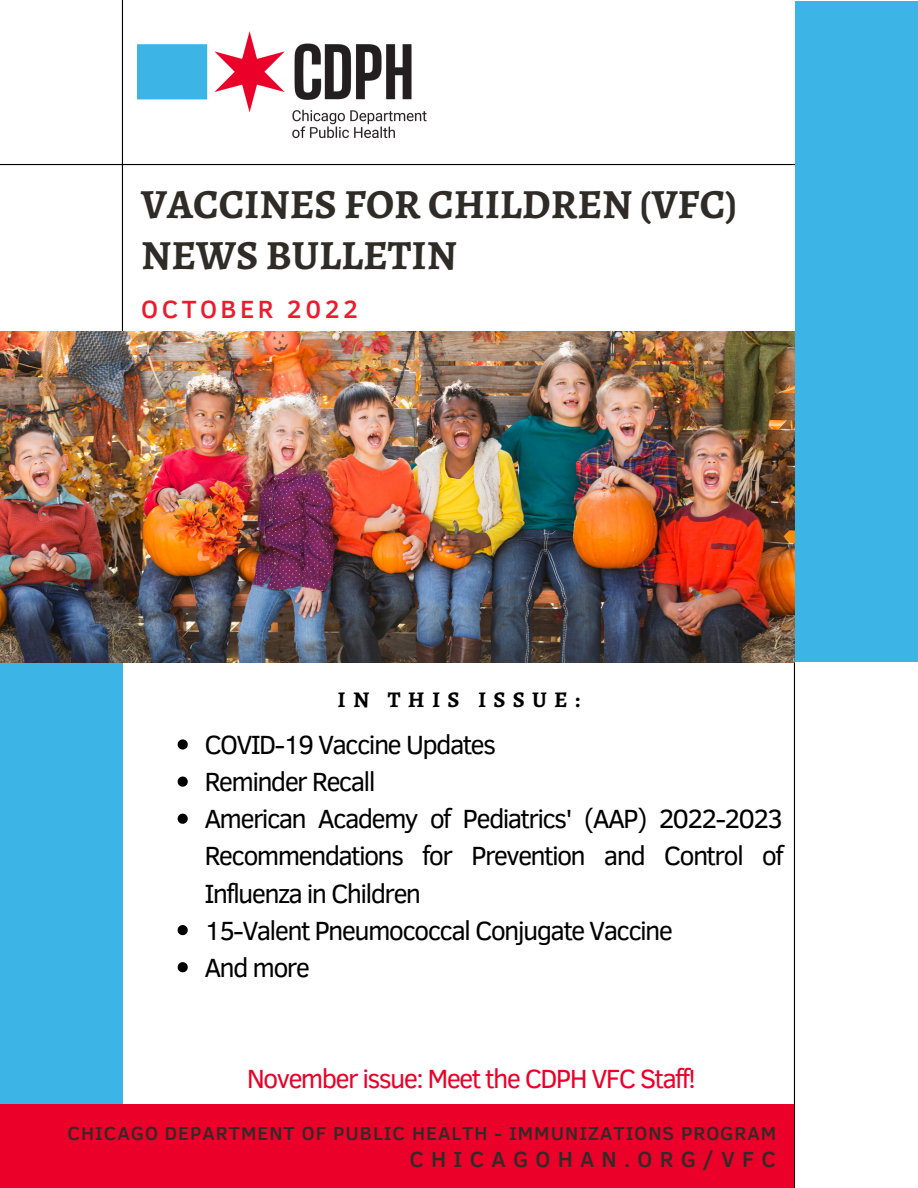
<style>
.page{position:relative;width:918px;height:1188px;background:#fff}
.page>*{position:absolute;margin:0;border:0;box-sizing:border-box;transform-origin:0 0}
.t1{font:700 41.55px/50.7px "Alegreya";color:#2f2c27}
.t2{font:27px/37.2px "Clear Sans";letter-spacing:-.065em;color:#000}
.t3{font:27px "Clear Sans";letter-spacing:-.065em;color:#ea0029}
.t4{font:500 25.5px "Clear Sans";letter-spacing:.135em;color:#ea1c2d}
.t5{font:700 22.5px "Alegreya";letter-spacing:.325em;color:#000}
.t6{font:500 22.35px "Clear Sans";letter-spacing:.325em;color:#2f2c27}
.t7{font:500 19.35px "Clear Sans";letter-spacing:.05em;color:#2f2c27}
</style>
<div class="page">
<hr style="left:0;top:164px;width:800px;height:1px;background:#000">
<hr style="left:122px;top:0;width:1px;height:467px;background:#000">
<hr style="left:794px;top:639px;width:1px;height:549px;background:#000">
<div style="left:795px;top:2px;width:123px;height:660px;background:#3cb4e5"></div>
<div style="left:0;top:638px;width:123px;height:550px;background:#3cb4e5"></div>
<div style="left:0;top:1104px;width:794px;height:84px;background:#ea0029"></div>
<img style="left:0;top:332px;width:794px;height:330px">
<img style="left:138px;top:31px;width:289px;height:107px">
<svg style="left:178px;top:739px;width:10px;height:11px"></svg>
<svg style="left:178px;top:777px;width:10px;height:10px"></svg>
<svg style="left:178px;top:814px;width:10px;height:10px"></svg>
<svg style="left:178px;top:925px;width:10px;height:10px"></svg>
<svg style="left:178px;top:962px;width:10px;height:10px"></svg>
<h1 class="t1" style="left:141px;top:179px;width:598px">VACCINES FOR CHILDREN (VFC)<br>NEWS BULLETIN</h1>
<p class="t4" style="left:141px;top:291px;width:218px">OCTOBER 2022</p>
<p class="t5" style="left:338px;top:684px;width:244px">IN THIS ISSUE:</p>
<p class="t2" style="left:204px;top:725px;width:581px">COVID-19 Vaccine Updates<br>Reminder Recall<br>American Academy of Pediatrics' (AAP) 2022-2023<br>Recommendations for Prevention and Control of<br>Influenza in Children<br>15-Valent Pneumococcal Conjugate Vaccine<br>And more</p>
<p class="t3" style="left:247px;top:1059px;width:450px">November issue: Meet the CDPH VFC Staff!</p>
<p class="t7" style="left:67px;top:1119px;width:710px">CHICAGO DEPARTMENT OF PUBLIC HEALTH - IMMUNIZATIONS PROGRAM</p>
<p class="t6" style="left:409px;top:1143px;width:368px">CHICAGOHAN.ORG/VFC</p>
</div>
